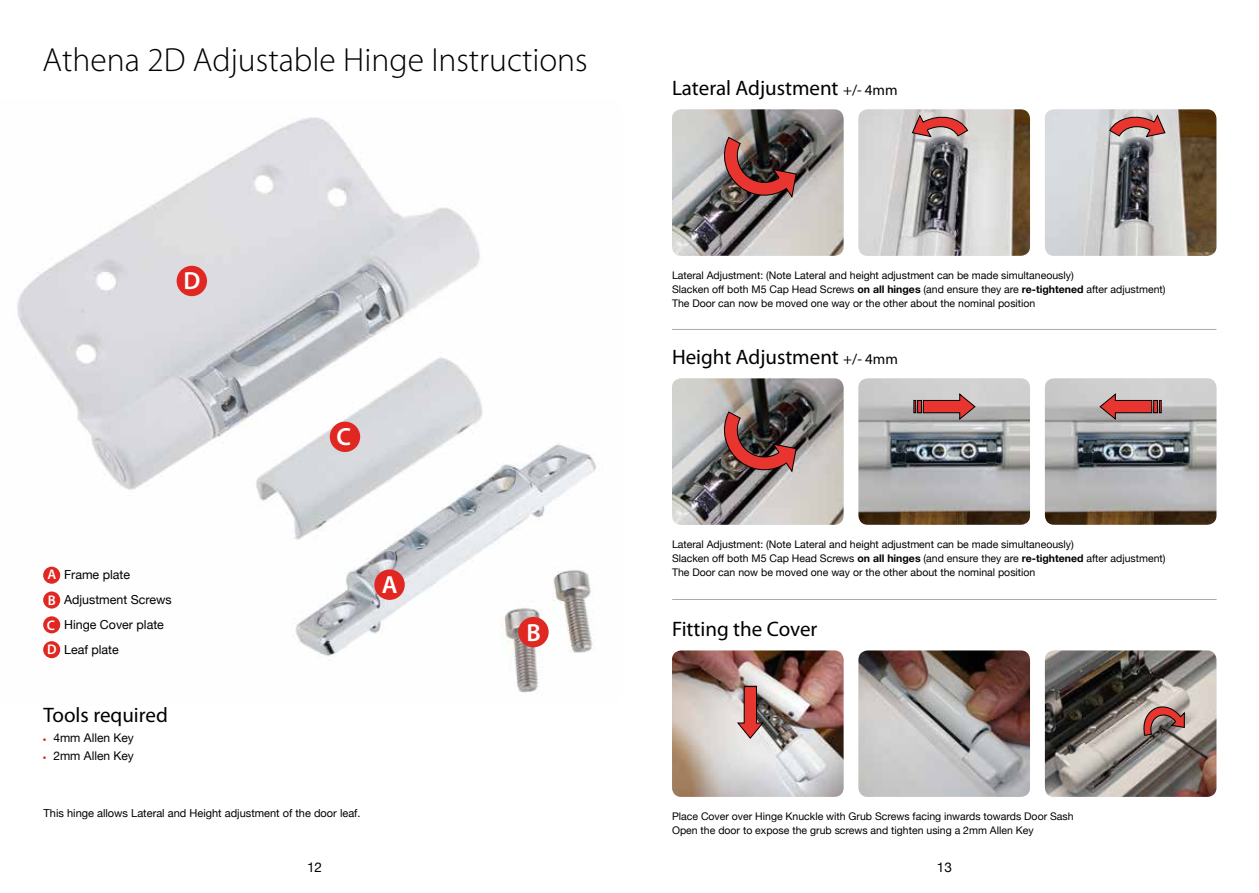
<style>
.page{position:relative;width:1259px;height:893px;background:#fff}
.page>*{position:absolute;margin:0;border:0;box-sizing:border-box;transform-origin:0 0}
.t1{font:300 33.6px "Myriad Pro";color:#000}
.t2{font:600 24.9px "Myriad Pro";color:#fff}
.t3{font:21px "Myriad Pro";color:#000}
.t4{font:600 13.95px/25px "Myriad Pro";color:#fff;text-align:justify}
.t5{font:13.5px "Helvetica Neue";color:#000}
.t6{font:12.45px/24.9px "Helvetica Neue";color:#000}
.t7{font:12px "Helvetica Neue";color:#000}
.t8{font:10.95px "Helvetica Neue";color:#000}
.t9{font:10.5px/14.2px "Helvetica Neue";color:#000}
.s1{color:#e12722}
.s2{font-size:15px}
.s3{font-weight:700}
</style>
<div class="page">
<img style="left:17px;top:117px;width:579px;height:576px">
<div style="left:43px;top:567px;width:17px;height:17px;background:#e12722;border-radius:50%"></div>
<div style="left:43px;top:591px;width:17px;height:18px;background:#e12722;border-radius:50%"></div>
<div style="left:43px;top:616px;width:17px;height:17px;background:#e12722;border-radius:50%"></div>
<div style="left:43px;top:641px;width:17px;height:17px;background:#e12722;border-radius:50%"></div>
<img style="left:858px;top:650px;width:172px;height:147px">
<hr style="left:672px;top:329px;width:544px;height:1px;background:#a7a9ac">
<hr style="left:672px;top:599px;width:544px;height:1px;background:#a7a9ac">
<div style="left:374px;top:569px;width:31px;height:31px;background:#e12722;border-radius:50%"></div>
<div style="left:518px;top:617px;width:30px;height:30px;background:#e12722;border-radius:50%"></div>
<div style="left:330px;top:422px;width:30px;height:30px;background:#e12722;border-radius:50%"></div>
<div style="left:177px;top:266px;width:30px;height:30px;background:#e12722;border-radius:50%"></div>
<img style="left:672px;top:378px;width:171px;height:147px">
<svg style="left:720px;top:411px;width:77px;height:62px;background:#744340"></svg>
<img style="left:672px;top:109px;width:171px;height:147px">
<svg style="left:720px;top:137px;width:77px;height:62px;background:#73413e"></svg>
<img style="left:858px;top:109px;width:172px;height:147px">
<svg style="left:912px;top:113px;width:56px;height:24px"></svg>
<img style="left:1045px;top:109px;width:171px;height:147px">
<svg style="left:1109px;top:113px;width:56px;height:24px"></svg>
<img style="left:858px;top:378px;width:172px;height:147px">
<hr style="left:917px;top:400px;width:4px;height:13px;background:#e8352f">
<div style="left:917px;top:400px;width:5px;height:13px;border:1px solid #000"></div>
<svg style="left:913px;top:400px;width:3px;height:13px"></svg>
<svg style="left:922px;top:393px;width:54px;height:27px"></svg>
<img style="left:672px;top:650px;width:171px;height:147px">
<svg style="left:737px;top:686px;width:26px;height:53px"></svg>
<img style="left:1045px;top:378px;width:171px;height:147px">
<div style="left:1153px;top:400px;width:4px;height:13px;border:1px solid #000"></div>
<svg style="left:1159px;top:400px;width:2px;height:13px"></svg>
<svg style="left:1099px;top:393px;width:53px;height:27px"></svg>
<img style="left:1045px;top:650px;width:171px;height:147px">
<svg style="left:1141px;top:704px;width:43px;height:32px"></svg>
<h1 class="t1" style="left:43px;top:39px;width:547px">Athena 2D Adjustable Hinge Instructions</h1>
<h2 class="t2" style="left:183px;top:265px;width:18px">D</h2>
<h2 class="t2" style="left:337px;top:421px;width:16px">C</h2>
<h3 class="t4" style="left:47px;top:561px;width:11px">A B C D</h3>
<p class="t6" style="left:64px;top:563px;width:109px">Frame plate<br>Adjustment Screws<br>Hinge Cover plate<br>Leaf plate</p>
<h3 class="t3" style="left:44px;top:702px;width:126px">Tools required</h3>
<p class="t7" style="left:43px;top:729px;width:93px"><span class="s1">•</span> 4mm Allen Key</p>
<p class="t7" style="left:43px;top:747px;width:93px"><span class="s1">•</span> 2mm Allen Key</p>
<p class="t8" style="left:44px;top:806px;width:318px">This hinge allows Lateral and Height adjustment of the door leaf.</p>
<h2 class="t2" style="left:382px;top:569px;width:17px">A</h2>
<h2 class="t2" style="left:526px;top:616px;width:16px">B</h2>
<h3 class="t3" style="left:672px;top:75px;width:227px">Lateral Adjustment <span class="s2">+/- 4mm</span></h3>
<p class="t9" style="left:672px;top:269px;width:495px">Lateral Adjustment: (Note Lateral and height adjustment can be made simultaneously)<br>Slacken off both M5 Cap Head Screws <span class="s3">on all hinges</span> (and ensure they are <span class="s3">re-tightened</span> after adjustment)<br>The Door can now be moved one way or the other about the nominal position</p>
<h3 class="t3" style="left:672px;top:344px;width:227px">Height Adjustment <span class="s2">+/- 4mm</span></h3>
<p class="t9" style="left:672px;top:538px;width:495px">Lateral Adjustment: (Note Lateral and height adjustment can be made simultaneously)<br>Slacken off both M5 Cap Head Screws <span class="s3">on all hinges</span> (and ensure they are <span class="s3">re-tightened</span> after adjustment)<br>The Door can now be moved one way or the other about the nominal position</p>
<h3 class="t3" style="left:672px;top:616px;width:147px">Fitting the Cover</h3>
<p class="t9" style="left:672px;top:810px;width:403px">Place Cover over Hinge Knuckle with Grub Screws facing inwards towards Door Sash<br>Open the door to expose the grub screws and tighten using a 2mm Allen Key</p>
<p class="t5" style="left:307px;top:857px;width:17px">12</p>
<p class="t5" style="left:937px;top:857px;width:17px">13</p>
</div>
